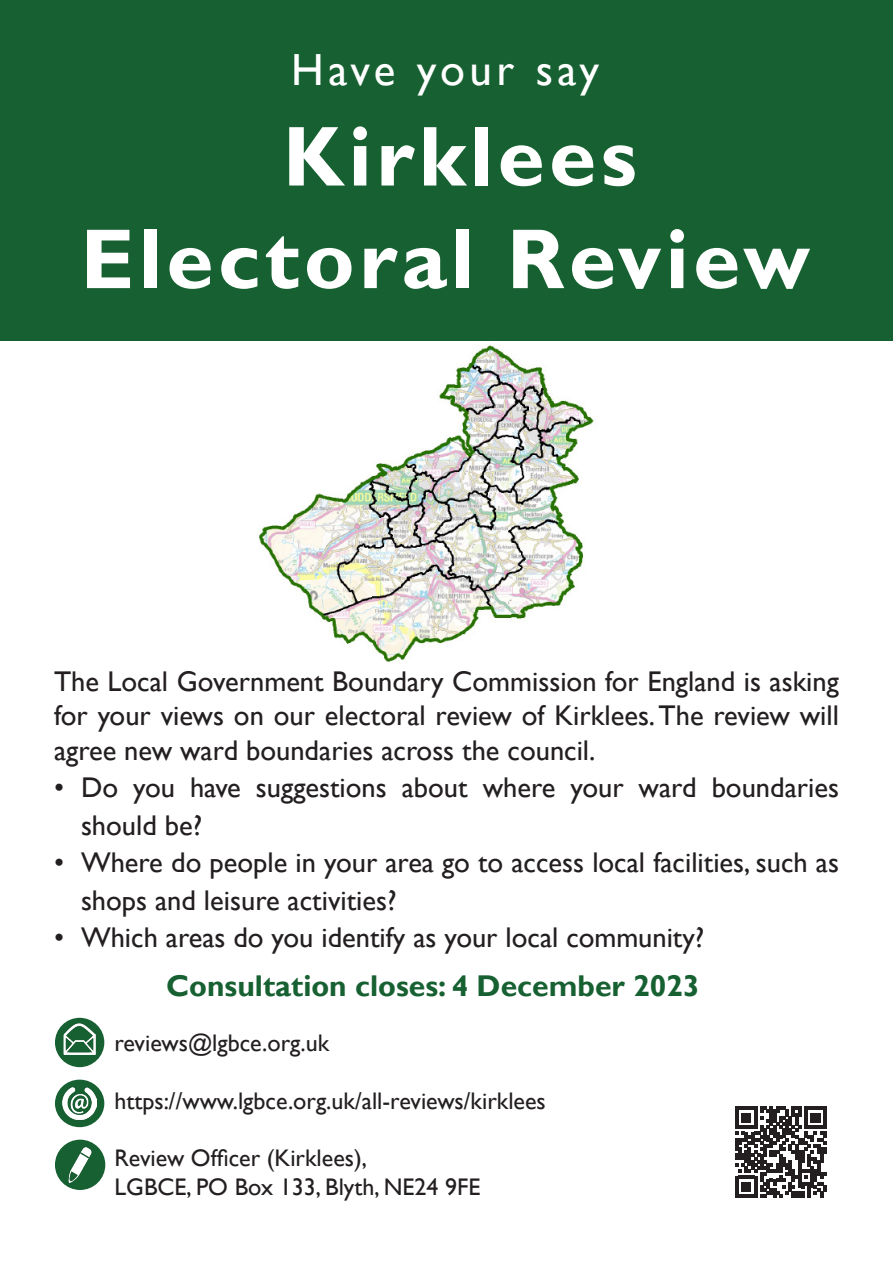
<style>
.page{position:relative;width:893px;height:1263px;background:#fff}
.page>*{position:absolute;margin:0;border:0;box-sizing:border-box;transform-origin:0 0}
.t1{font:700 85.5px/102.6px "Gill Sans";letter-spacing:.05em;color:#fff;text-align:center}
.t2{font:45px "Gill Sans";letter-spacing:.09em;color:#fff}
.t3{font:700 30px "Gill Sans";color:#166031}
.t4{font:28.5px/34.2px "Gill Sans";color:#231f20}
.More_Info{font:24px/28.8px "Gill Sans";color:#231f20}
</style>
<div class="page">
<img style="left:246px;top:340px;width:401px;height:321px">
<div style="left:0;top:0;width:893px;height:340px;background:#166031"></div>
<svg style="left:735px;top:1107px;width:91px;height:91px"></svg>
<div style="left:55px;top:1018px;width:49px;height:49px;background:#166031;border-radius:50%"></div>
<img style="left:63px;top:1023px;width:33px;height:32px">
<div style="left:55px;top:1080px;width:49px;height:47px;background:#166031;border-radius:50%"></div>
<img style="left:63px;top:1087px;width:33px;height:33px">
<div style="left:55px;top:1140px;width:50px;height:50px;background:#166031;border-radius:50%"></div>
<img style="left:62px;top:1147px;width:30px;height:35px">
<p class="t2" style="left:291px;top:44px;width:310px">Have your say</p>
<p class="t1" style="left:80px;top:108px;width:731px">Kirklees<br>Electoral Review</p>
<p class="t4" style="left:54px;top:665px;width:786px;text-align:justify">The Local Government Boundary Commission for England is asking for your views on our electoral review of Kirklees. The review will agree new ward boundaries across the council.</p>
<p class="t4" style="left:81px;top:769px;width:759px;line-height:37.5px;text-indent:-27px">• Do you have suggestions about where your ward boundaries should be?</p>
<p class="t4" style="left:81px;top:844px;width:759px;line-height:37.5px;text-indent:-27px">• Where do people in your area go to access local facilities, such as shops and leisure activities?</p>
<p class="t4" style="left:54px;top:921px;width:652px">• Which areas do you identify as your local community?</p>
<p class="t3" style="left:166px;top:968px;width:535px">Consultation closes: 4 December 2023</p>
<p class="More_Info" style="left:114px;top:1029px;width:216px">reviews@lgbce.org.uk</p>
<p class="More_Info" style="left:114px;top:1087px;width:433px">https://www.lgbce.org.uk/all-reviews/kirklees</p>
<p class="More_Info" style="left:114px;top:1144px;width:368px">Review Officer (Kirklees),<br>LGBCE, PO Box 133, Blyth, NE24 9FE</p>
</div>
